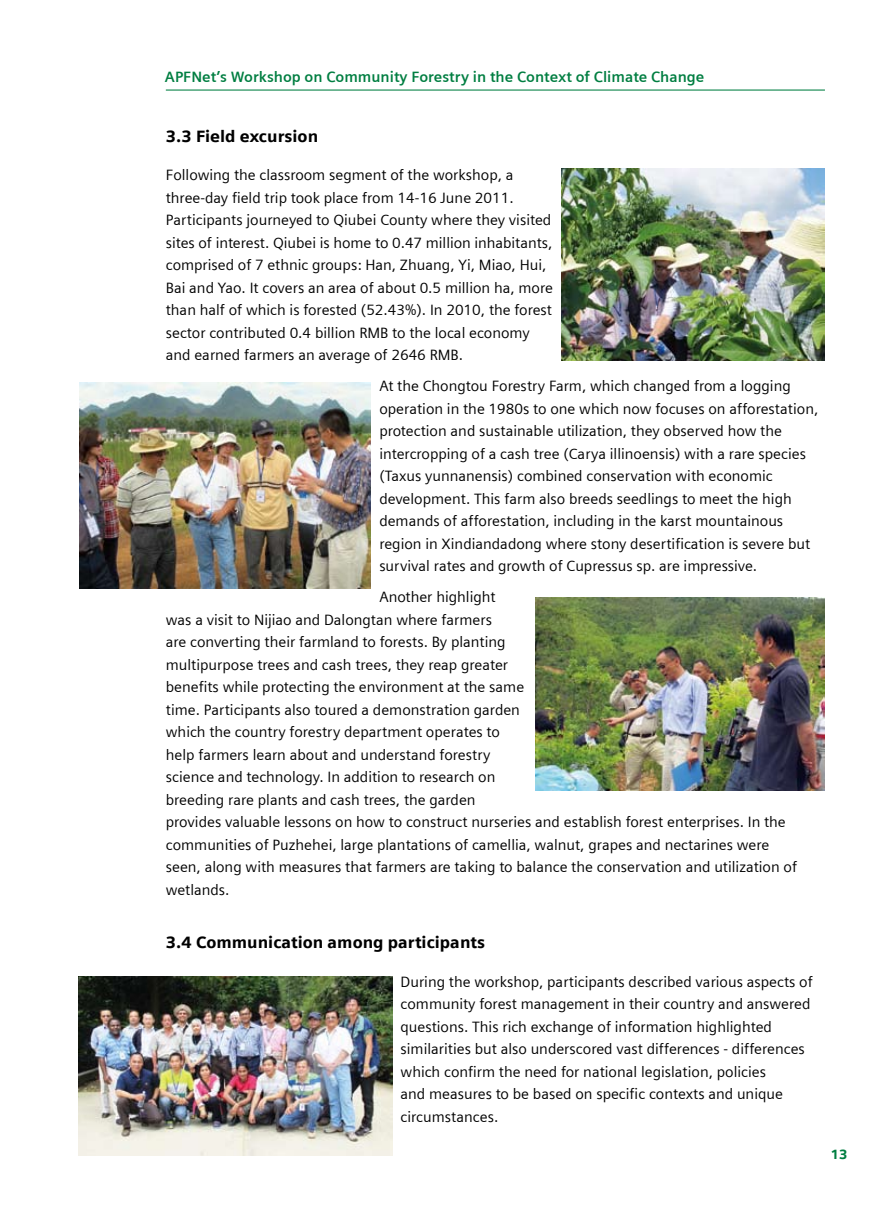
<style>
.page{position:relative;width:893px;height:1212px;background:#fff}
.page>*{position:absolute;margin:0;border:0;box-sizing:border-box;transform-origin:0 0}
.t1{font:900 16.5px "Siemens Sans";color:#000}
.t2{font:15px/22.5px "Siemens Sans";color:#000}
.t3{font:700 15px "Siemens Sans";color:#007e41}
.t4{font:900 13.5px "Siemens Sans";color:#007e41}
</style>
<div class="page">
<hr style="left:166px;top:90px;width:659px;height:1px;background:#007e41">
<img style="left:561px;top:168px;width:264px;height:192px">
<img style="left:536px;top:597px;width:289px;height:194px">
<img style="left:80px;top:383px;width:291px;height:206px">
<img style="left:78px;top:976px;width:314px;height:179px">
<p class="t3" style="left:165px;top:68px;width:541px">APFNet’s Workshop on Community Forestry in the Context of Climate Change</p>
<p class="t1" style="left:166px;top:126px;width:154px">3.3 Field excursion</p>
<p class="t2" style="left:166px;top:164px;width:389px">Following the classroom segment of the workshop, a three-day field trip took place from 14-16 June 2011.<br>Participants journeyed to Qiubei County where they visited sites of interest. Qiubei is home to 0.47 million inhabitants, comprised of 7 ethnic groups: Han, Zhuang, Yi, Miao, Hui, Bai and Yao. It covers an area of about 0.5 million ha, more than half of which is forested (52.43%). In 2010, the forest sector contributed 0.4 billion RMB to the local economy and earned farmers an average of 2646 RMB.</p>
<p class="t2" style="left:379px;top:375px;width:440px">At the Chongtou Forestry Farm, which changed from a logging operation in the 1980s to one which now focuses on afforestation, protection and sustainable utilization, they observed how the intercropping of a cash tree (Carya illinoensis) with a rare species (Taxus yunnanensis) combined conservation with economic development. This farm also breeds seedlings to meet the high demands of afforestation, including in the karst mountainous region in Xindiandadong where stony desertification is severe but survival rates and growth of Cupressus sp. are impressive.</p>
<p class="t2" style="left:166px;top:586px;width:633px;text-indent:213px">Another highlight<br>was a visit to Nijiao and Dalongtan where farmers<br>are converting their farmland to forests. By planting<br>multipurpose trees and cash trees, they reap greater<br>benefits while protecting the environment at the same<br>time. Participants also toured a demonstration garden<br>which the country forestry department operates to<br>help farmers learn about and understand forestry<br>science and technology. In addition to research on<br>breeding rare plants and cash trees, the garden<br>provides valuable lessons on how to construct nurseries and establish forest enterprises. In the communities of Puzhehei, large plantations of camellia, walnut, grapes and nectarines were seen, along with measures that farmers are taking to balance the conservation and utilization of wetlands.</p>
<p class="t1" style="left:166px;top:933px;width:321px">3.4 Communication among participants</p>
<p class="t2" style="left:401px;top:970px;width:414px">During the workshop, participants described various aspects of community forest management in their country and answered questions. This rich exchange of information highlighted similarities but also underscored vast differences - differences which confirm the need for national legislation, policies<br>and measures to be based on specific contexts and unique circumstances.</p>
<p class="t4" style="left:831px;top:1146px;width:19px">13</p>
</div>
